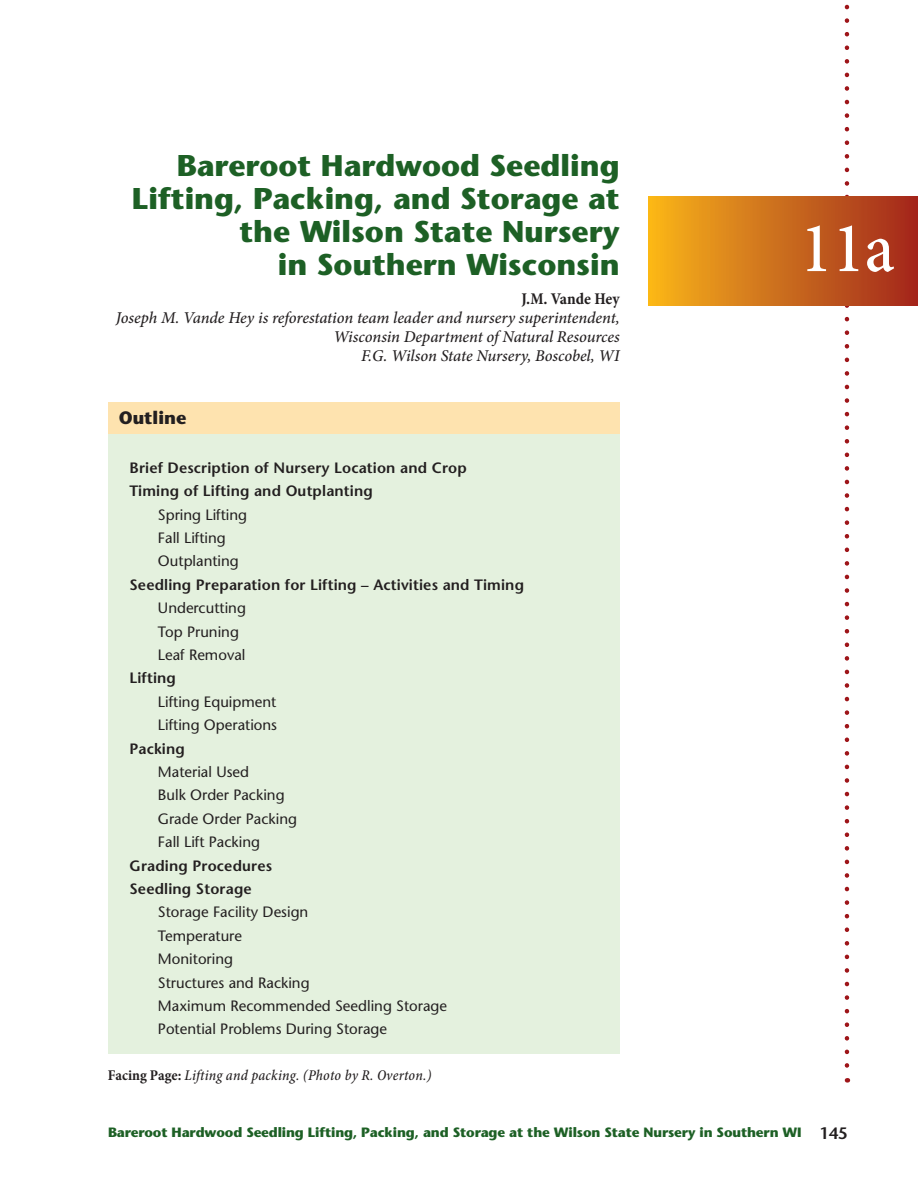
<style>
.page{position:relative;width:918px;height:1188px;background:#fff}
.page>*{position:absolute;margin:0;border:0;box-sizing:border-box;transform-origin:0 0}
.t1{font:500 condensed 72px "Minion Pro";color:#fff}
.Author_name_and_afil{font:700 30px/33px "Stone Sans Std";color:#1d6025;text-align:right}
.t2{font:700 18px "Stone Sans Std";color:#231f20}
.Author_name_and_afil-2{font:italic 500 16.5px/18.8px "Minion Pro";letter-spacing:-.005em;color:#231f20;text-align:right}
.t3{font:600 16.5px "Stone Sans Std";color:#231f20}
.Outline_Stone_text{font:500 15px "Stone Sans Std";color:#231f20}
.Outline_Stone_text-2{font:600 15px "Stone Sans Std";letter-spacing:.01em;color:#231f20}
.Captions{font:italic 500 condensed 15px "Minion Pro";letter-spacing:.015em;color:#231f20}
.Chapter_title_footer{font:700 13.5px "Stone Sans Std";letter-spacing:-.01em;color:#1d6025}
.s1{font-weight:700;font-style:normal;font-stretch:condensed}
.s2{font-weight:700;font-style:normal}
</style>
<div class="page">
<svg style="left:845px;top:4px;width:4px;height:1079px"></svg>
<div style="left:649px;top:196px;width:269px;height:110px;background:linear-gradient(to right,#f8b51a,#a0251d)"></div>
<div style="left:108px;top:428px;width:512px;height:626px;background:#e4f1de"></div>
<div style="left:108px;top:402px;width:512px;height:32px;background:#fee3af"></div>
<p class="Author_name_and_afil" style="left:132px;top:149px;width:489px">Bareroot Hardwood Seedling<br>Lifting, Packing, and Storage at the Wilson State Nursery<br>in Southern Wisconsin</p>
<p class="Author_name_and_afil-2" style="left:116px;top:290px;width:505px"><span class="s1">J.M. Vande Hey<br></span>Joseph M. Vande Hey is reforestation team leader and nursery superintendent, Wisconsin Department of Natural Resources<br>F.G. Wilson State Nursery, Boscobel, WI</p>
<p class="t2" style="left:119px;top:407px;width:69px">Outline</p>
<p class="Outline_Stone_text-2" style="left:129px;top:459px;width:339px">Brief Description of Nursery Location and Crop</p>
<p class="Outline_Stone_text-2" style="left:129px;top:482px;width:245px">Timing of Lifting and Outplanting</p>
<p class="Outline_Stone_text" style="left:158px;top:505px;width:91px">Spring Lifting</p>
<p class="Outline_Stone_text" style="left:158px;top:529px;width:69px">Fall Lifting</p>
<p class="Outline_Stone_text" style="left:158px;top:552px;width:82px">Outplanting</p>
<p class="Outline_Stone_text-2" style="left:129px;top:576px;width:396px">Seedling Preparation for Lifting – Activities and Timing</p>
<p class="Outline_Stone_text" style="left:158px;top:599px;width:90px">Undercutting</p>
<p class="Outline_Stone_text" style="left:158px;top:622px;width:82px">Top Pruning</p>
<p class="Outline_Stone_text" style="left:158px;top:646px;width:89px">Leaf Removal</p>
<p class="Outline_Stone_text-2" style="left:129px;top:669px;width:48px">Lifting</p>
<p class="Outline_Stone_text" style="left:158px;top:693px;width:120px">Lifting Equipment</p>
<p class="Outline_Stone_text" style="left:158px;top:716px;width:121px">Lifting Operations</p>
<p class="Outline_Stone_text-2" style="left:129px;top:739px;width:57px">Packing</p>
<p class="Outline_Stone_text" style="left:158px;top:763px;width:93px">Material Used</p>
<p class="Outline_Stone_text" style="left:158px;top:786px;width:128px">Bulk Order Packing</p>
<p class="Outline_Stone_text" style="left:158px;top:810px;width:141px">Grade Order Packing</p>
<p class="Outline_Stone_text" style="left:158px;top:833px;width:104px">Fall Lift Packing</p>
<p class="Outline_Stone_text-2" style="left:129px;top:856px;width:144px">Grading Procedures</p>
<p class="Outline_Stone_text-2" style="left:129px;top:880px;width:124px">Seedling Storage</p>
<p class="Outline_Stone_text" style="left:158px;top:903px;width:152px">Storage Facility Design</p>
<p class="Outline_Stone_text" style="left:158px;top:927px;width:86px">Temperature</p>
<p class="Outline_Stone_text" style="left:158px;top:950px;width:77px">Monitoring</p>
<p class="Outline_Stone_text" style="left:158px;top:973px;width:153px">Structures and Racking</p>
<p class="Outline_Stone_text" style="left:158px;top:997px;width:291px">Maximum Recommended Seedling Storage</p>
<p class="Outline_Stone_text" style="left:158px;top:1020px;width:231px">Potential Problems During Storage</p>
<p class="Captions" style="left:108px;top:1066px;width:325px"><span class="s2">Facing Page:</span> Lifting and packing. (Photo by R. Overton.)</p>
<p class="t1" style="left:800px;top:205px;width:96px">11a</p>
<p class="Chapter_title_footer" style="left:108px;top:1124px;width:695px">Bareroot Hardwood Seedling Lifting, Packing, and Storage at the Wilson State Nursery in Southern WI</p>
<p class="t3" style="left:819px;top:1123px;width:30px">145</p>
</div>
